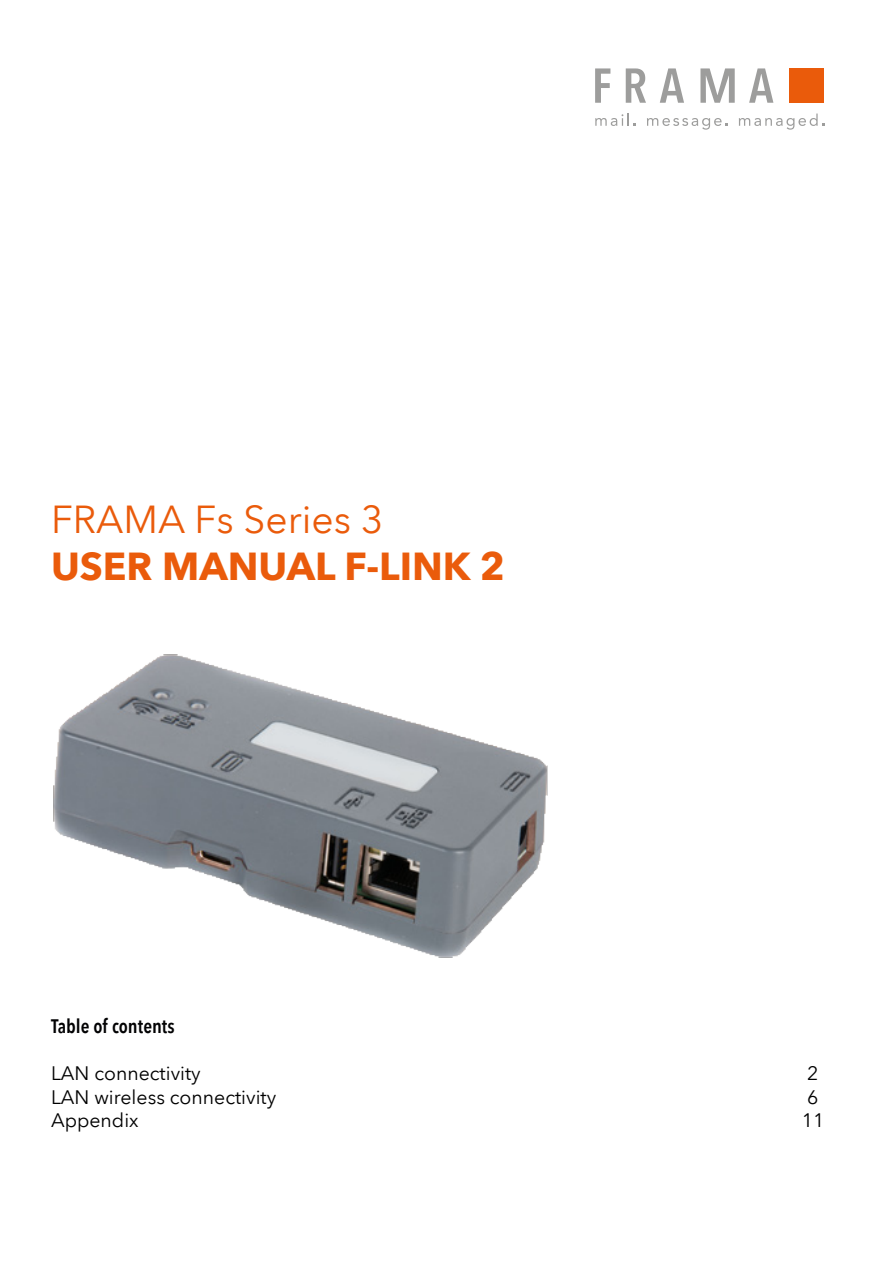
<style>
.page{position:relative;width:893px;height:1263px;background:#fff}
.page>*{position:absolute;margin:0;border:0;box-sizing:border-box;transform-origin:0 0}
.t1{font:700 39px "Avenir Next LT Pro";color:#ea5b0b}
.t2{font:39px "Avenir Next LT Pro";color:#ea5b0b}
.t3{font:19.5px "Avenir Next LT Pro";color:#000}
.t4{font:600 condensed 19.5px "Avenir Next LT Pro";color:#020203}
</style>
<div class="page">
<div style="left:790px;top:68px;width:34px;height:35px;background:#ea5b0b"></div>
<svg style="left:595px;top:68px;width:15px;height:35px"></svg>
<svg style="left:626px;top:68px;width:20px;height:35px"></svg>
<svg style="left:660px;top:68px;width:24px;height:35px"></svg>
<svg style="left:749px;top:68px;width:24px;height:35px"></svg>
<svg style="left:700px;top:68px;width:35px;height:35px"></svg>
<svg style="left:595px;top:114px;width:41px;height:12px"></svg>
<svg style="left:647px;top:118px;width:81px;height:12px"></svg>
<svg style="left:739px;top:114px;width:85px;height:16px"></svg>
<img style="left:53px;top:654px;width:495px;height:304px">
<h1 class="t2" style="left:51px;top:496px;width:334px">FRAMA Fs Series 3</h1>
<h1 class="t1" style="left:51px;top:543px;width:456px">USER MANUAL F-LINK 2</h1>
<p class="t4" style="left:51px;top:1014px;width:125px">Table of contents</p>
<p class="t3" style="left:51px;top:1062px;width:151px">LAN connectivity</p>
<p class="t3" style="left:807px;top:1062px;width:13px">2</p>
<p class="t3" style="left:51px;top:1085px;width:227px">LAN wireless connectivity</p>
<p class="t3" style="left:807px;top:1085px;width:13px">6</p>
<p class="t3" style="left:51px;top:1108px;width:89px">Appendix</p>
<p class="t3" style="left:802px;top:1108px;width:24px">11</p>
</div>
